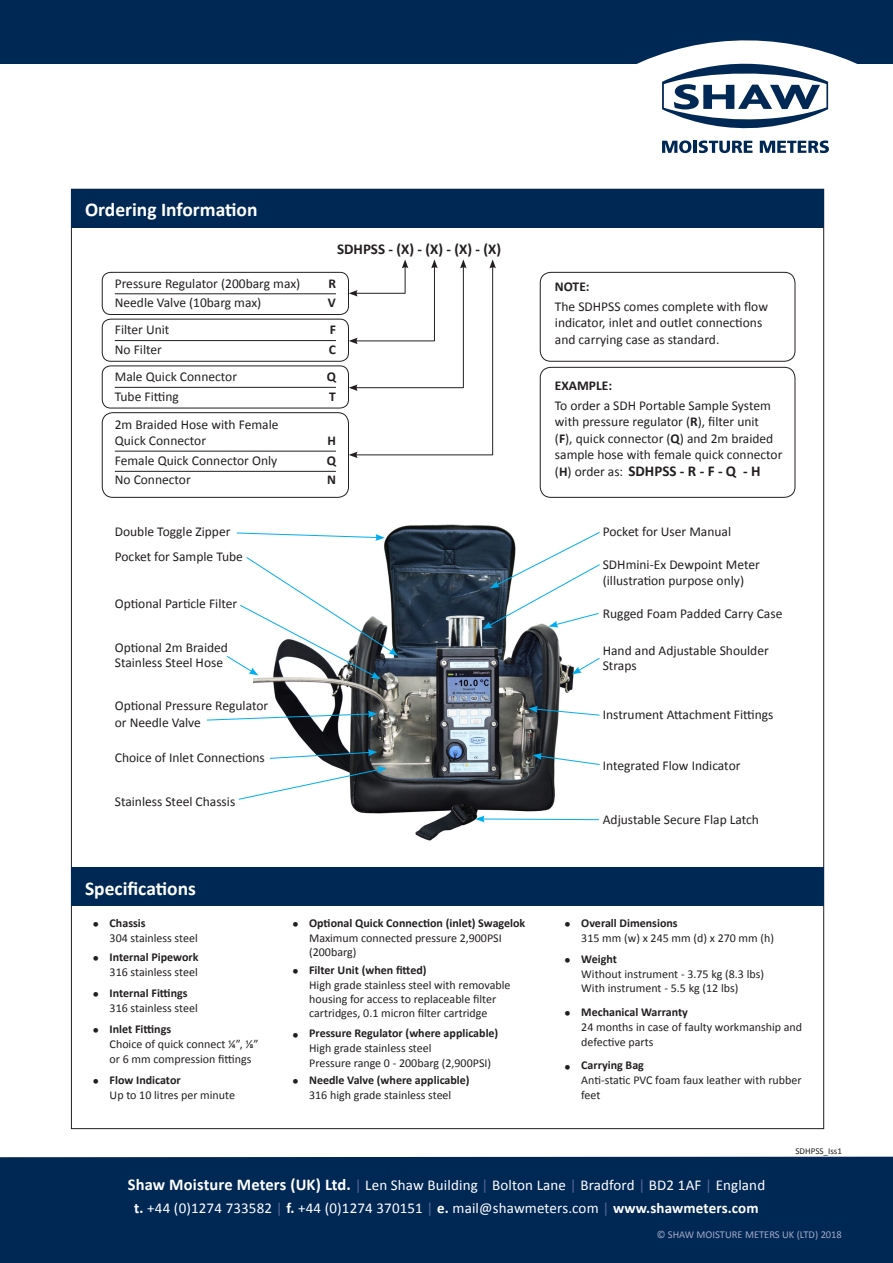
<style>
.page{position:relative;width:893px;height:1263px;background:#fff}
.page>*{position:absolute;margin:0;border:0;box-sizing:border-box;transform-origin:0 0}
.Heading{font:700 19.5px "Calibri";color:#fff}
.t1{font:15px "Calibri";letter-spacing:.01em;color:#fff}
.t2{font:700 15px "Calibri";color:#231f20}
.Bullet_points{font:15px "Calibri";color:#231f20}
.t3{font:13.5px/16.5px "Calibri";color:#231f20}
.t4{font:700 13.5px "Calibri";color:#231f20}
.Bullet_points-2{font:12px/14.4px "Calibri";color:#231f20}
.t5{font:700 12px "Calibri";color:#231f20}
.t6{font:10.5px "Calibri";color:#a4a8c4}
.t7{font:9px "Calibri";color:#231f20}
.s1{font-weight:700}
.s2{font-weight:700;font-size:16.5px}
.s3{color:#566593}
</style>
<div class="page">
<div style="left:0;top:1157px;width:893px;height:106px;background:#002855"></div>
<div style="left:0;top:0;width:893px;height:64px;background:#002855"></div>
<svg style="left:636px;top:40px;width:221px;height:114px"></svg>
<div style="left:71px;top:189px;width:753px;height:38px;background:#002855"></div>
<div style="left:71px;top:867px;width:753px;height:39px;background:#002855"></div>
<div style="left:102px;top:272px;width:247px;height:43px;border:1px solid #231f20;border-radius:9px"></div>
<hr style="left:463px;top:266px;width:1px;height:122px;background:#231f20">
<svg style="left:460px;top:259px;width:7px;height:9px"></svg>
<hr style="left:355px;top:387px;width:108px;height:1px;background:#231f20">
<svg style="left:349px;top:384px;width:9px;height:7px"></svg>
<hr style="left:492px;top:266px;width:1px;height:189px;background:#231f20">
<svg style="left:489px;top:259px;width:7px;height:9px"></svg>
<hr style="left:355px;top:341px;width:80px;height:1px;background:#231f20">
<svg style="left:349px;top:338px;width:9px;height:6px"></svg>
<hr style="left:434px;top:266px;width:1px;height:75px;background:#231f20">
<svg style="left:431px;top:259px;width:7px;height:9px"></svg>
<div style="left:102px;top:319px;width:247px;height:42px;border:1px solid #231f20;border-radius:9px"></div>
<div style="left:102px;top:366px;width:247px;height:42px;border:1px solid #231f20;border-radius:9px"></div>
<div style="left:540px;top:367px;width:255px;height:130px;border:1px solid #231f20;border-radius:11px"></div>
<div style="left:102px;top:412px;width:247px;height:85px;border:1px solid #231f20;border-radius:11px"></div>
<svg style="left:402px;top:259px;width:6px;height:34px"></svg>
<hr style="left:355px;top:293px;width:50px;height:1px;background:#231f20">
<svg style="left:349px;top:290px;width:9px;height:7px"></svg>
<hr style="left:115px;top:294px;width:221px;height:1px;background:#231f20">
<hr style="left:115px;top:340px;width:221px;height:1px;background:#231f20">
<hr style="left:115px;top:387px;width:221px;height:1px;background:#231f20">
<hr style="left:115px;top:451px;width:221px;height:1px;background:#231f20">
<hr style="left:115px;top:471px;width:221px;height:1px;background:#231f20">
<div style="left:540px;top:272px;width:255px;height:89px;border:1px solid #231f20;border-radius:11px"></div>
<hr style="left:355px;top:455px;width:138px;height:1px;background:#231f20">
<svg style="left:349px;top:452px;width:9px;height:6px"></svg>
<img style="left:253px;top:524px;width:321px;height:317px">
<svg style="left:572px;top:657px;width:28px;height:17px"></svg>
<svg style="left:528px;top:706px;width:72px;height:10px"></svg>
<svg style="left:236px;top:532px;width:149px;height:9px"></svg>
<svg style="left:483px;top:531px;width:117px;height:98px"></svg>
<svg style="left:475px;top:815px;width:125px;height:7px"></svg>
<svg style="left:226px;top:556px;width:172px;height:123px"></svg>
<svg style="left:207px;top:711px;width:170px;height:10px"></svg>
<svg style="left:269px;top:749px;width:108px;height:10px"></svg>
<svg style="left:238px;top:766px;width:149px;height:34px"></svg>
<svg style="left:533px;top:753px;width:67px;height:12px"></svg>
<p class="Heading" style="left:85px;top:197px;width:174px">Ordering Information</p>
<p class="t2" style="left:337px;top:239px;width:166px">SDHPSS - (X) - (X) - (X) - (X)</p>
<p class="t3" style="left:115px;top:275px;width:187px">Pressure Regulator (200barg max)</p>
<p class="t4" style="left:328px;top:274px;width:9px">R</p>
<p class="t3" style="left:115px;top:294px;width:148px">Needle Valve (10barg max)</p>
<p class="t4" style="left:328px;top:294px;width:9px">V</p>
<p class="t3" style="left:115px;top:322px;width:56px">Filter Unit</p>
<p class="t4" style="left:330px;top:321px;width:8px">F</p>
<p class="t3" style="left:115px;top:341px;width:49px">No Filter</p>
<p class="t4" style="left:329px;top:341px;width:9px">C</p>
<p class="t3" style="left:115px;top:368px;width:124px">Male Quick Connector</p>
<p class="t4" style="left:327px;top:368px;width:11px">Q</p>
<p class="t3" style="left:115px;top:388px;width:66px">Tube Fitting</p>
<p class="t4" style="left:329px;top:388px;width:8px">T</p>
<p class="t3" style="left:115px;top:416px;width:165px">2m Braided Hose with Female</p>
<p class="t3" style="left:115px;top:432px;width:93px">Quick Connector</p>
<p class="t4" style="left:327px;top:432px;width:10px">H</p>
<p class="t3" style="left:115px;top:452px;width:164px">Female Quick Connector Only</p>
<p class="t4" style="left:327px;top:452px;width:11px">Q</p>
<p class="t3" style="left:115px;top:471px;width:78px">No Connector</p>
<p class="t4" style="left:327px;top:471px;width:10px">N</p>
<p class="t3" style="left:115px;top:523px;width:117px">Double Toggle Zipper</p>
<p class="t3" style="left:115px;top:548px;width:130px">Pocket for Sample Tube</p>
<p class="t3" style="left:115px;top:595px;width:124px">Optional Particle Filter</p>
<p class="t3" style="left:115px;top:639px;width:115px">Optional 2m Braided</p>
<p class="t3" style="left:115px;top:654px;width:110px">Stainless Steel Hose</p>
<p class="t3" style="left:115px;top:698px;width:155px">Optional Pressure Regulator or Needle Valve</p>
<p class="t3" style="left:115px;top:749px;width:152px">Choice of Inlet Connections</p>
<p class="t3" style="left:115px;top:793px;width:122px">Stainless Steel Chassis</p>
<p class="Heading" style="left:85px;top:876px;width:112px">Specifications</p>
<p class="Bullet_points" style="left:92px;top:915px;width:9px">•</p>
<p class="t5" style="left:110px;top:915px;width:38px">Chassis</p>
<p class="Bullet_points-2" style="left:110px;top:931px;width:90px">304 stainless steel</p>
<p class="Bullet_points" style="left:92px;top:949px;width:9px">•</p>
<p class="t5" style="left:110px;top:949px;width:90px">Internal Pipework</p>
<p class="Bullet_points-2" style="left:110px;top:965px;width:90px">316 stainless steel</p>
<p class="Bullet_points" style="left:92px;top:985px;width:9px">•</p>
<p class="t5" style="left:110px;top:985px;width:79px">Internal Fittings</p>
<p class="Bullet_points-2" style="left:110px;top:1001px;width:90px">316 stainless steel</p>
<p class="Bullet_points" style="left:92px;top:1021px;width:9px">•</p>
<p class="t5" style="left:110px;top:1021px;width:63px">Inlet Fittings</p>
<p class="Bullet_points-2" style="left:110px;top:1037px;width:150px">Choice of quick connect ¼”, ⅛” or 6 mm compression fittings</p>
<p class="Bullet_points" style="left:92px;top:1072px;width:9px">•</p>
<p class="t5" style="left:110px;top:1072px;width:73px">Flow Indicator</p>
<p class="Bullet_points-2" style="left:110px;top:1088px;width:127px">Up to 10 litres per minute</p>
<p class="Bullet_points" style="left:292px;top:915px;width:9px">•</p>
<p class="t5" style="left:309px;top:915px;width:218px">Optional Quick Connection (inlet) Swagelok</p>
<p class="Bullet_points-2" style="left:309px;top:931px;width:194px">Maximum connected pressure 2,900PSI (200barg)</p>
<p class="Bullet_points" style="left:292px;top:961px;width:9px">•</p>
<p class="t5" style="left:309px;top:962px;width:119px">Filter Unit (when fitted)</p>
<p class="Bullet_points-2" style="left:309px;top:977px;width:203px">High grade stainless steel with removable housing for access to replaceable filter cartridges, 0.1 micron filter cartridge</p>
<p class="Bullet_points" style="left:292px;top:1025px;width:9px">•</p>
<p class="t5" style="left:309px;top:1026px;width:191px">Pressure Regulator (where applicable)</p>
<p class="Bullet_points-2" style="left:309px;top:1041px;width:124px">High grade stainless steel</p>
<p class="Bullet_points-2" style="left:309px;top:1056px;width:184px">Pressure range 0 - 200barg (2,900PSI)</p>
<p class="Bullet_points" style="left:292px;top:1072px;width:9px">•</p>
<p class="t5" style="left:309px;top:1072px;width:162px">Needle Valve (where applicable)</p>
<p class="Bullet_points-2" style="left:309px;top:1088px;width:144px">316 high grade stainless steel</p>
<p class="t4" style="left:555px;top:278px;width:36px">NOTE:</p>
<p class="t3" style="left:555px;top:298px;width:215px">The SDHPSS comes complete with flow indicator, inlet and outlet connections and carrying case as standard.</p>
<p class="t4" style="left:555px;top:377px;width:59px">EXAMPLE:</p>
<p class="t3" style="left:555px;top:397px;width:229px">To order a SDH Portable Sample System with pressure regulator (<span class="s1">R</span>), filter unit<br>(<span class="s1">F</span>), quick connector (<span class="s1">Q</span>) and 2m braided sample hose with female quick connector (<span class="s1">H</span>) order as:</p>
<p class="t2" style="left:628px;top:461px;width:134px">SDHPSS - R - F - Q - H</p>
<p class="t3" style="left:603px;top:523px;width:130px">Pocket for User Manual</p>
<p class="t3" style="left:603px;top:556px;width:159px">SDHmini-Ex Dewpoint Meter (illustration purpose only)</p>
<p class="t3" style="left:603px;top:605px;width:181px">Rugged Foam Padded Carry Case</p>
<p class="t3" style="left:603px;top:643px;width:168px;line-height:15px">Hand and Adjustable Shoulder<br>Straps</p>
<p class="t3" style="left:603px;top:706px;width:172px">Instrument Attachment Fittings</p>
<p class="t3" style="left:603px;top:757px;width:139px">Integrated Flow Indicator</p>
<p class="t3" style="left:603px;top:811px;width:158px">Adjustable Secure Flap Latch</p>
<p class="Bullet_points" style="left:564px;top:915px;width:9px">•</p>
<p class="t5" style="left:581px;top:915px;width:98px">Overall Dimensions</p>
<p class="Bullet_points-2" style="left:581px;top:931px;width:194px">315 mm (w) x 245 mm (d) x 270 mm (h)</p>
<p class="Bullet_points" style="left:564px;top:951px;width:9px">•</p>
<p class="t5" style="left:581px;top:951px;width:37px">Weight</p>
<p class="Bullet_points-2" style="left:581px;top:967px;width:184px">Without instrument - 3.75 kg (8.3 lbs)</p>
<p class="Bullet_points-2" style="left:581px;top:981px;width:159px">With instrument - 5.5 kg (12 lbs)</p>
<p class="Bullet_points" style="left:564px;top:1004px;width:9px">•</p>
<p class="t5" style="left:581px;top:1004px;width:108px">Mechanical Warranty</p>
<p class="Bullet_points-2" style="left:581px;top:1020px;width:222px">24 months in case of faulty workmanship and defective parts</p>
<p class="Bullet_points" style="left:564px;top:1057px;width:9px">•</p>
<p class="t5" style="left:581px;top:1058px;width:64px">Carrying Bag</p>
<p class="Bullet_points-2" style="left:581px;top:1073px;width:222px">Anti-static PVC foam faux leather with rubber feet</p>
<p class="t7" style="left:795px;top:1145px;width:48px">SDHPSS_Iss1</p>
<p class="t1" style="left:128px;top:1176px;width:639px"><span class="s2">Shaw Moisture Meters (UK) Ltd.</span> <span class="s3">|</span> Len Shaw Building <span class="s3">|</span> Bolton Lane <span class="s3">|</span> Bradford <span class="s3">|</span> BD2 1AF <span class="s3">|</span> England</p>
<p class="t1" style="left:134px;top:1198px;width:626px"><span class="s1">t.</span> +44 (0)1274 733582 <span class="s3">|</span> <span class="s1">f.</span> +44 (0)1274 370151 <span class="s3">|</span> <span class="s1">e.</span> mail@shawmeters.com <span class="s3">|</span> <span class="s1">www.shawmeters.com</span></p>
<p class="t6" style="left:657px;top:1228px;width:187px">© SHAW MOISTURE METERS UK (LTD) 2018</p>
</div>
